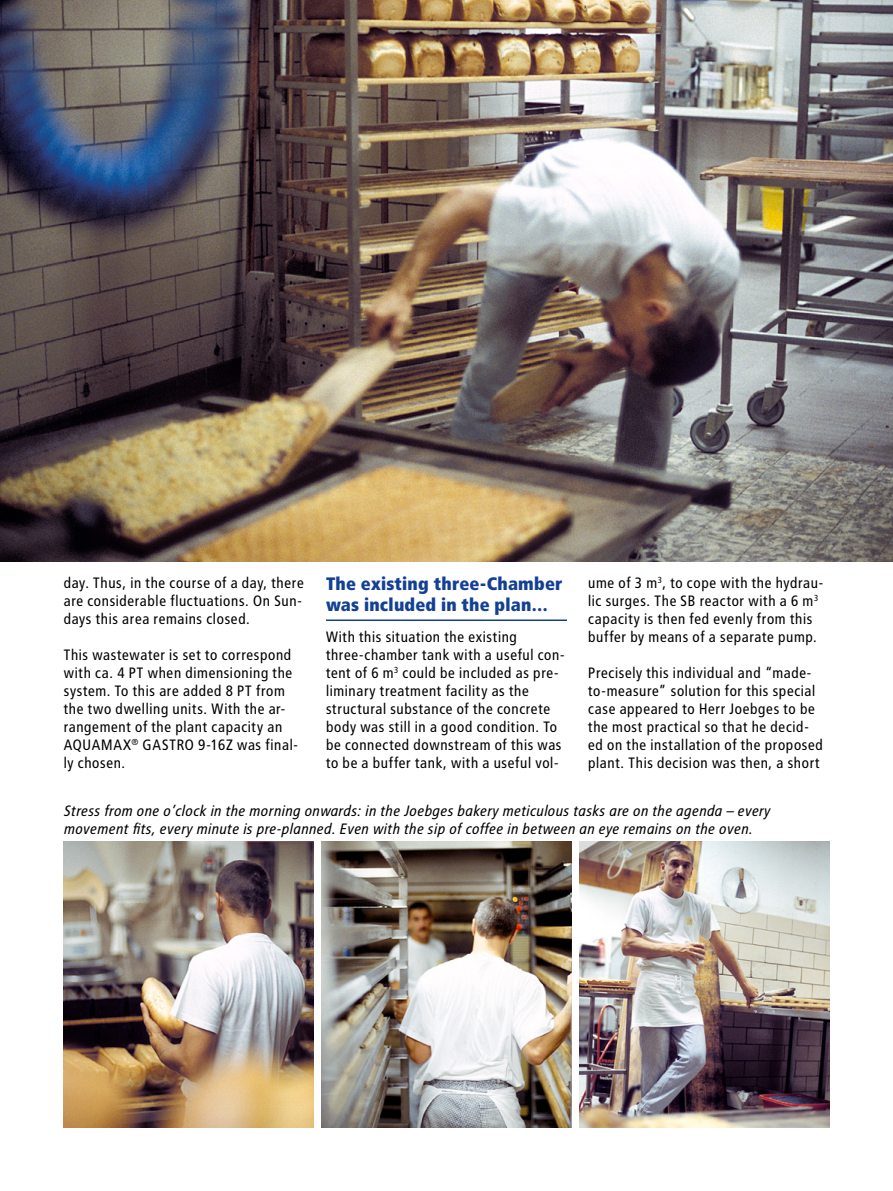
<style>
.page{position:relative;width:893px;height:1191px;background:#fff}
.page>*{position:absolute;margin:0;border:0;box-sizing:border-box;transform-origin:0 0}
.t1{font:18px/21px "BVG Fett";letter-spacing:.01em;color:#134094}
.t2{font:15px/18px "BVG Normal";letter-spacing:.005em;color:#000}
.t3{font:15px/18px "BVG Normal Kursiv";color:#000}
</style>
<div class="page">
<img style="left:64px;top:841px;width:249px;height:286px">
<img style="left:322px;top:841px;width:249px;height:286px">
<img style="left:580px;top:841px;width:249px;height:286px">
<hr style="left:326px;top:619px;width:241px;height:2px;background:#134094">
<img style="left:0;top:0;width:893px;height:561px">
<p class="t1" style="left:326px;top:573px;width:238px">The existing three-Chamber was included in the plan…</p>
<p class="t2" style="left:326px;top:628px;width:241px">With this situation the existing three-chamber tank with a useful con&shy;tent of 6 m<sup>3</sup> could be included as pre&shy;liminary treatment facility as the structural substance of the concrete body was still in a good condition. To be connected downstream of this was to be a buffer tank, with a useful vol-</p>
<p class="t2" style="left:64px;top:574px;width:242px">day. Thus, in the course of a day, there are considerable fluctuations. On Sun&shy;days this area remains closed.</p>
<p class="t2" style="left:64px;top:646px;width:236px">This wastewater is set to correspond with ca. 4 PT when dimensioning the system. To this are added 8 PT from the two dwelling units. With the ar&shy;rangement of the plant capacity an<br>AQUAMAX<sup>®</sup> GASTRO 9-16Z was final&shy;ly chosen.</p>
<p class="t2" style="left:588px;top:574px;width:237px">ume of 3 m<sup>3</sup>, to cope with the hydrau&shy;lic surges. The SB reactor with a 6 m<sup>3 </sup>capacity is then fed evenly from this buffer by means of a separate pump.</p>
<p class="t2" style="left:588px;top:664px;width:237px">Precisely this individual and “made&shy;to-measure” solution for this special case appeared to Herr Joebges to be the most practical so that he decid&shy;ed on the installation of the proposed plant. This decision was then, a short</p>
<p class="t3" style="left:64px;top:801px;width:708px">Stress from one o’clock in the morning onwards: in the Joebges bakery meticulous tasks are on the agenda – every movement fits, every minute is pre-planned. Even with the sip of coffee in between an eye remains on the oven.</p>
</div>
